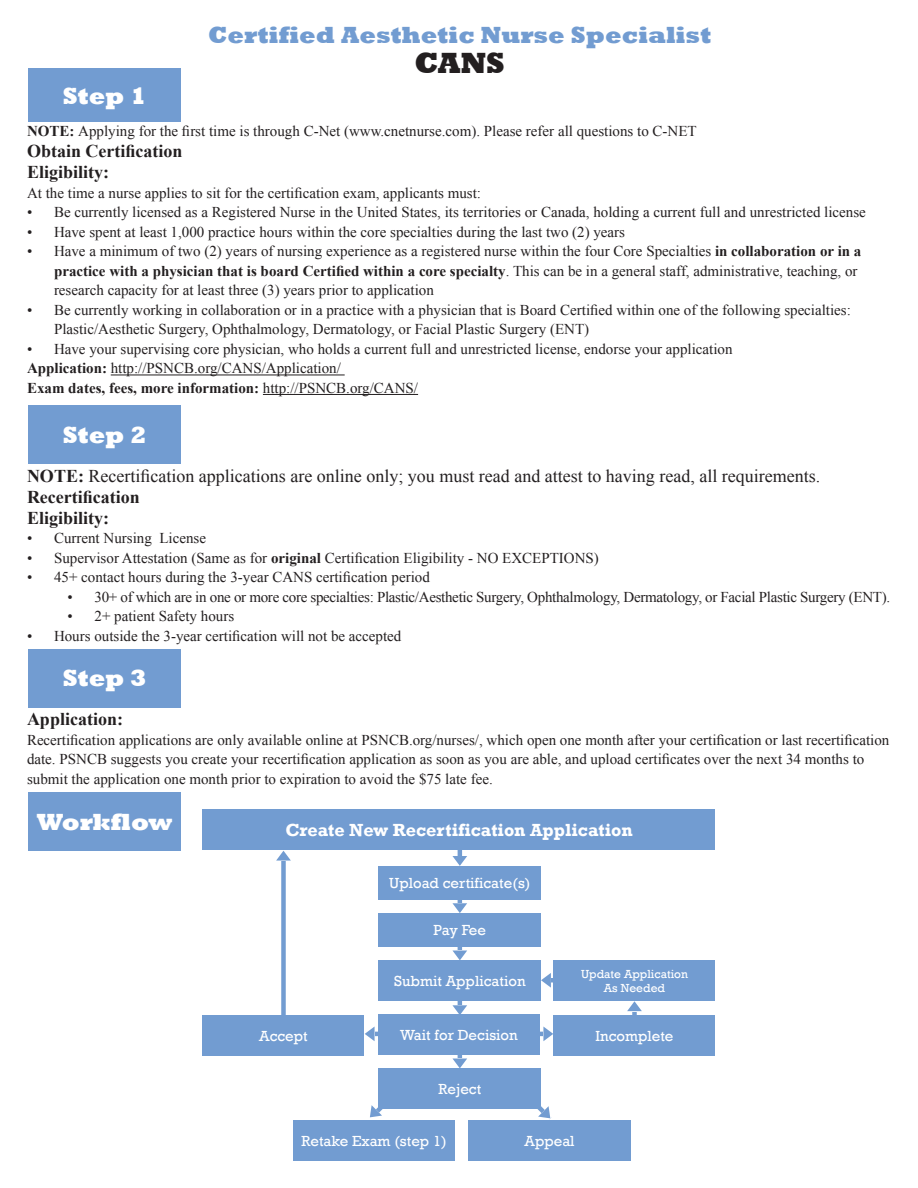
<style>
.page{position:relative;width:918px;height:1188px;background:#fff}
.page>*{position:absolute;margin:0;border:0;box-sizing:border-box;transform-origin:0 0}
.t1{font:800 30px "Rockwell";color:#231f20}
.t2{font:800 24px "Rockwell";color:#729cd1}
.t3{font:800 24px "Rockwell";color:#fff}
.t4{font:18px/21px "Times New Roman";color:#231f20}
.t5{font:700 18px "Times New Roman";color:#231f20}
.t6{font:700 18px "Rockwell";color:#fff}
.t7{font:15px/19.5px "Times New Roman";color:#231f20}
.t8{font:15px "Times New Roman";letter-spacing:-.02em;color:#231f20}
.t9{font:15px "Rockwell";color:#fff}
.t10{font:12px "Rockwell";color:#fff}
.s1{font-weight:700}
</style>
<div class="page">
<hr style="left:111px;top:375px;width:234px;height:1px;background:#231f20">
<hr style="left:263px;top:394px;width:155px;height:1px;background:#231f20">
<div style="left:28px;top:69px;width:153px;height:53px;background:#729cd1"></div>
<div style="left:28px;top:649px;width:153px;height:58px;background:#729cd1"></div>
<div style="left:28px;top:405px;width:153px;height:59px;background:#729cd1"></div>
<div style="left:28px;top:792px;width:153px;height:59px;background:#729cd1"></div>
<div style="left:281px;top:850px;width:5px;height:165px;background:#729cd1"></div>
<svg style="left:632px;top:1011px;width:5px;height:4px"></svg>
<hr style="left:458px;top:850px;width:4px;height:218px;background:#729cd1">
<svg style="left:452px;top:856px;width:15px;height:10px"></svg>
<svg style="left:452px;top:903px;width:15px;height:10px"></svg>
<div style="left:452px;top:951px;width:15px;height:10px;background:#729cd1"></div>
<svg style="left:452px;top:951px;width:15px;height:9px"></svg>
<svg style="left:452px;top:1005px;width:15px;height:10px"></svg>
<svg style="left:627px;top:1001px;width:15px;height:10px"></svg>
<div style="left:452px;top:1059px;width:15px;height:10px;background:#729cd1"></div>
<svg style="left:452px;top:1059px;width:15px;height:9px"></svg>
<div style="left:477px;top:978px;width:221px;height:5px;background:#729cd1"></div>
<hr style="left:256px;top:1032px;width:362px;height:4px;background:#729cd1">
<svg style="left:541px;top:973px;width:10px;height:15px"></svg>
<div style="left:543px;top:1027px;width:11px;height:14px;background:#729cd1"></div>
<svg style="left:543px;top:1027px;width:10px;height:14px"></svg>
<svg style="left:537px;top:1106px;width:15px;height:14px"></svg>
<div style="left:364px;top:1027px;width:11px;height:14px;background:#fff"></div>
<svg style="left:365px;top:1027px;width:10px;height:14px"></svg>
<svg style="left:370px;top:1068px;width:51px;height:50px"></svg>
<div style="left:378px;top:1015px;width:162px;height:40px;background:#729cd1"></div>
<div style="left:379px;top:961px;width:162px;height:40px;background:#729cd1"></div>
<div style="left:202px;top:809px;width:514px;height:41px;background:#729cd1"></div>
<div style="left:202px;top:1015px;width:162px;height:41px;background:#729cd1"></div>
<div style="left:554px;top:1015px;width:162px;height:41px;background:#729cd1"></div>
<div style="left:554px;top:961px;width:162px;height:40px;background:#729cd1"></div>
<div style="left:379px;top:1069px;width:162px;height:40px;background:#729cd1"></div>
<div style="left:379px;top:866px;width:162px;height:34px;background:#729cd1"></div>
<div style="left:379px;top:913px;width:162px;height:34px;background:#729cd1"></div>
<div style="left:469px;top:1120px;width:162px;height:41px;background:#729cd1"></div>
<div style="left:293px;top:1120px;width:162px;height:41px;background:#729cd1"></div>
<div style="left:276px;top:850px;width:15px;height:11px;background:#fff"></div>
<svg style="left:276px;top:851px;width:15px;height:10px"></svg>
<p class="t3" style="left:63px;top:82px;width:86px">Step 1</p>
<p class="t2" style="left:208px;top:21px;width:505px">Certified Aesthetic Nurse Specialist</p>
<p class="t1" style="left:414px;top:46px;width:92px">CANS</p>
<p class="t7" style="left:27px;top:121px;width:671px"><span class="s1">NOTE:</span> Applying for the first time is through C-Net (www.cnetnurse.com). Please refer all questions to C-NET</p>
<p class="t5" style="left:27px;top:139px;width:157px">Obtain Certification</p>
<p class="t5" style="left:27px;top:160px;width:84px">Eligibility:</p>
<p class="t7" style="left:27px;top:183px;width:456px">At the time a nurse applies to sit for the certification exam, applicants must:</p>
<p class="t7" style="left:27px;top:202px;width:840px">• Be currently licensed as a Registered Nurse in the United States, its territories or Canada, holding a current full and unrestricted license</p>
<p class="t7" style="left:27px;top:222px;width:600px">• Have spent at least 1,000 practice hours within the core specialties during the last two (2) years</p>
<p class="t7" style="left:54px;top:241px;width:809px;text-indent:-27px">• Have a minimum of two (2) years of nursing experience as a registered nurse within the four Core Specialties <span class="s1">in collaboration or in a practice with a physician that is board Certified within a core specialty</span>. This can be in a general staff, administrative, teaching, or research capacity for at least three (3) years prior to application</p>
<p class="t7" style="left:54px;top:300px;width:798px;text-indent:-27px">• Be currently working in collaboration or in a practice with a physician that is Board Certified within one of the following specialties:<br>Plastic/Aesthetic Surgery, Ophthalmology, Dermatology, or Facial Plastic Surgery (ENT)</p>
<p class="t7" style="left:27px;top:339px;width:707px">• Have your supervising core physician, who holds a current full and unrestricted license, endorse your application</p>
<p class="t7" style="left:27px;top:358px;width:393px"><span class="s1">Application:</span> http://PSNCB.org/CANS/Application/<br><span class="s1">Exam dates, fees, more information:</span> http://PSNCB.org/CANS/</p>
<p class="t3" style="left:63px;top:421px;width:86px">Step 2</p>
<p class="t4" style="left:27px;top:465px;width:795px"><span class="s1">NOTE:</span> Recertification applications are online only; you must read and attest to having read, all requirements.<br><span class="s1">Recertification</span></p>
<p class="t5" style="left:27px;top:505px;width:84px">Eligibility:</p>
<p class="t7" style="left:27px;top:528px;width:181px">• Current Nursing License</p>
<p class="t7" style="left:27px;top:548px;width:573px">• Supervisor Attestation (Same as for <span class="s1">original</span> Certification Eligibility - NO EXCEPTIONS)</p>
<p class="t7" style="left:27px;top:567px;width:404px">• 45+ contact hours during the 3-year CANS certification period</p>
<p class="t8" style="left:68px;top:587px;width:824px">• 30+ of which are in one or more core specialties: Plastic/Aesthetic Surgery, Ophthalmology, Dermatology, or Facial Plastic Surgery (ENT).</p>
<p class="t7" style="left:68px;top:606px;width:168px">• 2+ patient Safety hours</p>
<p class="t7" style="left:27px;top:626px;width:376px">• Hours outside the 3-year certification will not be accepted</p>
<p class="t3" style="left:63px;top:665px;width:86px">Step 3</p>
<p class="t5" style="left:27px;top:707px;width:98px">Application:</p>
<p class="t7" style="left:27px;top:730px;width:864px">Recertification applications are only available online at PSNCB.org/nurses/, which open one month after your certification or last recertification date. PSNCB suggests you create your recertification application as soon as you are able, and upload certificates over the next 34 months to submit the application one month prior to expiration to avoid the $75 late fee.</p>
<p class="t3" style="left:37px;top:808px;width:138px">Workflow</p>
<p class="t6" style="left:285px;top:819px;width:349px">Create New Recertification Application</p>
<p class="t9" style="left:389px;top:874px;width:143px">Upload certificate(s)</p>
<p class="t9" style="left:434px;top:922px;width:54px">Pay Fee</p>
<p class="t9" style="left:394px;top:972px;width:133px">Submit Application</p>
<p class="t10" style="left:581px;top:967px;width:108px">Update Application</p>
<p class="t10" style="left:604px;top:981px;width:63px">As Needed</p>
<p class="t9" style="left:400px;top:1026px;width:119px">Wait for Decision</p>
<p class="t9" style="left:259px;top:1027px;width:50px">Accept</p>
<p class="t9" style="left:595px;top:1027px;width:80px">Incomplete</p>
<p class="t9" style="left:438px;top:1080px;width:44px">Reject</p>
<p class="t9" style="left:301px;top:1132px;width:147px">Retake Exam (step 1)</p>
<p class="t9" style="left:525px;top:1132px;width:52px">Appeal</p>
</div>
